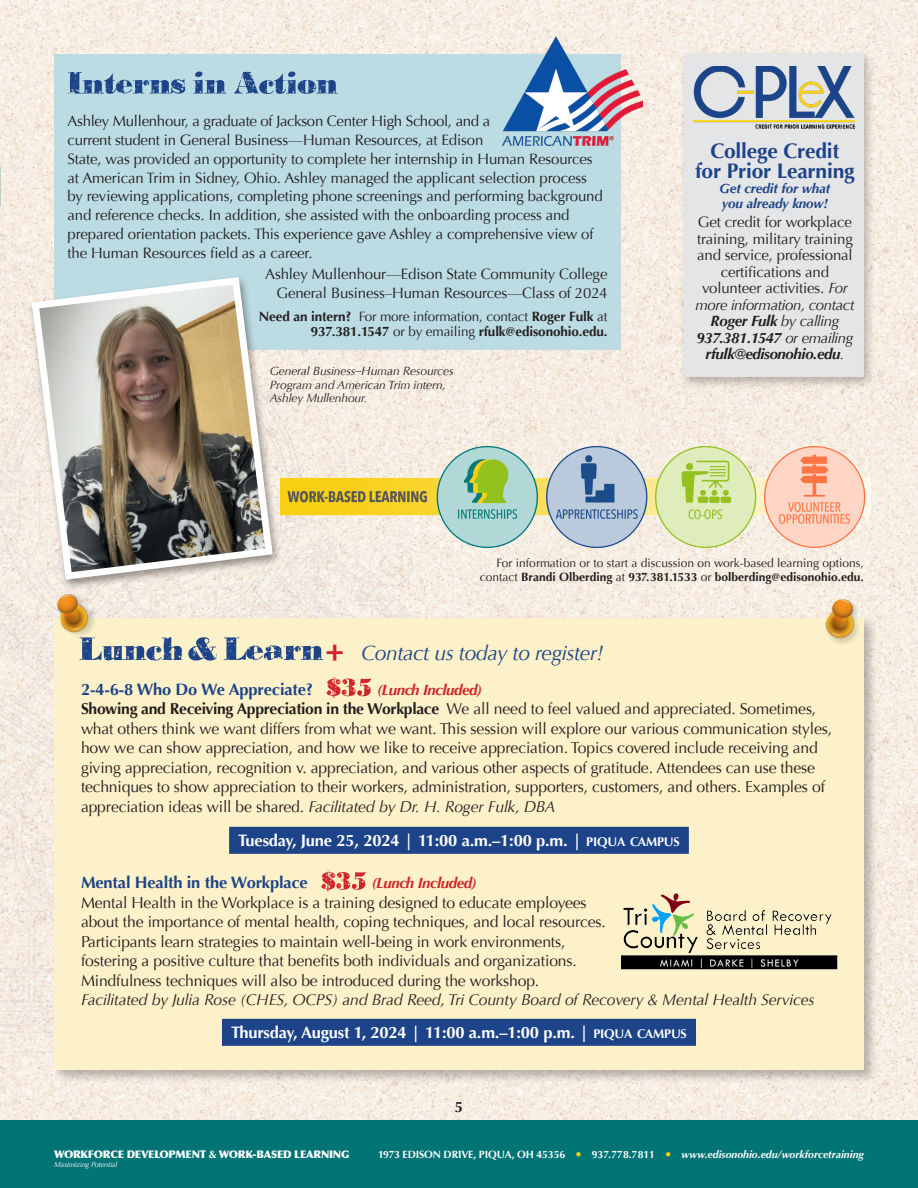
<style>
.page{position:relative;width:918px;height:1188px;background:#fff}
.page>*{position:absolute;margin:0;border:0;box-sizing:border-box;transform-origin:0 0}
.Body_Text{font:700 21px/19.5px "Optima";letter-spacing:-.01em;color:#1d4388;text-align:center}
.Body_Text-2{font:italic 21px "Optima";letter-spacing:-.02em;color:#1d4388}
.Body_Text-3{font:700 16.5px "Optima";letter-spacing:-.01em;color:#fff}
.Body_Text-4{font:700 16.5px "Optima";letter-spacing:-.01em;color:#1d4388}
.Body_Text-5{font:15.75px/19.5px "Optima";letter-spacing:-.01em;color:#231f20}
.Body_Text-6{font:15px/16.5px "Optima";letter-spacing:-.01em;color:#231f20;text-align:center}
.Body_Text-7{font:italic 700 15px "Optima";letter-spacing:-.025em;color:#d1232a}
.Body_Text-8{font:700 15px "Optima";color:#231f20}
.Body_Text-9{font:700 13.5px/15px "Optima";letter-spacing:-.01em;color:#231f20;text-align:right}
.Body_Text-10{font:italic 700 13.5px/15px "Optima";letter-spacing:-.01em;color:#1d4388}
.Source_Text{font:12px/13.5px "Optima";color:#231f20;text-align:right}
.Source_Text-2{font:italic 12px/13.5px "Optima";letter-spacing:-.01em;color:#231f20}
.t1{font:700 10.5px "Optima";letter-spacing:-.01em;color:#fff}
.t2{font:900 10.5px "Optima";letter-spacing:-.025em;color:#fff}
.t3{font:italic 7.5px "Optima";letter-spacing:-.025em;color:#fff}
.s1{font-weight:400}
.s2{font-style:italic}
.s3{font-weight:700;font-style:italic}
.s4{font-weight:700}
.s5{font-weight:900;font-style:normal;font-size:30px;color:#d1232a}
.s6{font-size:12.6px}
.s7{font-style:inherit}
.s8{font-weight:700;font-size:10.8px}
.s9{color:#f7cf12}
</style>
<div class="page">
<img style="left:0;top:0;width:918px;height:1120px">
<svg style="left:468px;top:226px;width:397px;height:390px;background:#f5ece1"></svg>
<svg style="left:656px;top:399px;width:21px;height:16px"></svg>
<svg style="left:676px;top:429px;width:66px;height:16px"></svg>
<svg style="left:489px;top:550px;width:21px;height:8px"></svg>
<svg style="left:602px;top:605px;width:12px;height:11px"></svg>
<svg style="left:0;top:53px;width:61px;height:281px;background:#f5ebe1"></svg>
<svg style="left:2px;top:303px;width:15px;height:14px"></svg>
<svg style="left:0;top:334px;width:468px;height:721px;background:#f3eae0"></svg>
<div style="left:0;top:1120px;width:918px;height:68px;background:#007374"></div>
<img style="left:0;top:204px;width:1px;height:508px">
<img style="left:323px;top:445px;width:548px;height:105px">
<div style="left:679px;top:50px;width:196px;height:341px;background:#231f20;opacity:.28"></div>
<div style="left:684px;top:53px;width:180px;height:324px;background:#e4e5e7"></div>
<img style="left:694px;top:66px;width:161px;height:63px">
<div style="left:54px;top:55px;width:567px;height:295px;background:#b6dae4"></div>
<svg style="left:68px;top:71px;width:270px;height:23px"></svg>
<img style="left:502px;top:37px;width:140px;height:108px">
<svg style="left:28px;top:273px;width:248px;height:310px"></svg>
<div style="left:52px;top:616px;width:826px;height:468px;background:#231f20;opacity:.3"></div>
<div style="left:54px;top:619px;width:810px;height:451px;background:#fcf1c8"></div>
<img style="left:808px;top:585px;width:85px;height:84px">
<div style="left:229px;top:827px;width:460px;height:18px;background:#1d4388"></div>
<div style="left:229px;top:843px;width:460px;height:11px;background:#1d4388"></div>
<div style="left:222px;top:1019px;width:474px;height:18px;background:#1d4388"></div>
<div style="left:222px;top:1035px;width:474px;height:11px;background:#1d4388"></div>
<svg style="left:326px;top:677px;width:45px;height:21px"></svg>
<svg style="left:321px;top:870px;width:45px;height:21px"></svg>
<img style="left:44px;top:365px;width:279px;height:296px">
<img style="left:622px;top:893px;width:216px;height:76px">
<p class="Body_Text-6" style="left:68px;top:112px;width:537px;line-height:18.8px;text-align:left">Ashley Mullenhour, a graduate of Jackson Center High School, and a<br>current student in General Business—Human Resources, at Edison<br>State, was provided an opportunity to complete her internship in Human Resources at American Trim in Sidney, Ohio. Ashley managed the applicant selection process by reviewing applications, completing phone screenings and performing background and reference checks. In addition, she assisted with the onboarding process and prepared orientation packets. This experience gave Ashley a comprehensive view of the Human Resources field as a career.</p>
<p class="Body_Text-6" style="left:265px;top:266px;width:344px">Ashley Mullenhour—Edison State Community College</p>
<p class="Body_Text-6" style="left:277px;top:285px;width:332px">General Business–Human Resources—Class of 2024</p>
<p class="Body_Text-9" style="left:259px;top:309px;width:350px">Need an intern? <span class="s1">For more information, contact</span> Roger Fulk <span class="s1">at<br></span>937.381.1547 <span class="s1">or by emailing</span> rfulk@edisonohio.edu.</p>
<p class="Source_Text-2" style="left:270px;top:365px;width:186px">General Business–Human Resources<br>Program and American Trim intern,<br>Ashley Mullenhour.</p>
<p class="Body_Text" style="left:695px;top:142px;width:161px">College Credit for Prior Learning</p>
<p class="Body_Text-10" style="left:720px;top:181px;width:112px">Get credit for what you already know!</p>
<p class="Body_Text-6" style="left:695px;top:214px;width:161px">Get credit for workplace training, military training and service, professional certifications and volunteer activities. <span class="s2">For more information, contact<br></span><span class="s3">Roger Fulk</span> <span class="s2">by calling<br></span><span class="s3">937.381.1547</span> <span class="s2">or emailing </span><span class="s3">rfulk@edisonohio.edu</span><span class="s2">.</span></p>
<p class="Source_Text" style="left:480px;top:557px;width:386px">For information or to start a discussion on work-based learning options, contact <span class="s4">Brandi Olberding</span> at <span class="s4">937.381.1533</span> or <span class="s4">bolberding@edisonohio.edu.</span></p>
<p class="Body_Text-2" style="left:325px;top:641px;width:280px"><span class="s5">+</span> Contact us today to register!</p>
<p class="Body_Text-4" style="left:81px;top:680px;width:234px">2-4-6-8 Who Do We Appreciate?</p>
<p class="Body_Text-7" style="left:377px;top:681px;width:107px">(Lunch Included)</p>
<p class="Body_Text-5" style="left:81px;top:699px;width:753px"><span class="s4">Showing and Receiving Appreciation in the Workplace</span> We all need to feel valued and appreciated. Sometimes, what others think we want differs from what we want. This session will explore our various communication styles, how we can show appreciation, and how we like to receive appreciation. Topics covered include receiving and giving appreciation, recognition v. appreciation, and various other aspects of gratitude. Attendees can use these techniques to show appreciation to their workers, administration, supporters, customers, and others. Examples of appreciation ideas will be shared. <span class="s2">Facilitated by Dr. H. Roger Fulk, DBA</span></p>
<p class="Body_Text-3" style="left:238px;top:831px;width:443px">Tuesday, June 25, 2024 | 11:00 a.m.–1:00 p.m. | <span class="s6">PIQUA CAMPUS</span></p>
<p class="Body_Text-4" style="left:81px;top:873px;width:228px">Mental Health in the Workplace</p>
<p class="Body_Text-7" style="left:372px;top:874px;width:107px">(Lunch Included)</p>
<p class="Body_Text-5" style="left:81px;top:893px;width:735px">Mental Health in the Workplace is a training designed to educate employees<br>about the importance of mental health, coping techniques, and local resources.<br>Participants learn strategies to maintain well-being in work environments,<br>fostering a positive culture that benefits both individuals and organizations.<br>Mindfulness techniques will also be introduced during the workshop.<br><span class="s2">Facilitated by Julia Rose (CHES, OCPS) and Brad Reed, Tri County Board of Recovery &amp; Mental Health Services</span></p>
<p class="Body_Text-3" style="left:231px;top:1023px;width:457px">Thursday, August 1, 2024 | 11:00 a.m.–1:00 p.m. | <span class="s6">PIQUA CAMPUS</span></p>
<p class="Body_Text-8" style="left:455px;top:1098px;width:10px">5</p>
<p class="t2" style="left:54px;top:1147px;width:297px"><span class="s7">WORKFORCE</span> DEVELOPMENT <span class="s8">&amp;</span> WORK-BASED LEARNING</p>
<p class="t1" style="left:378px;top:1148px;width:487px">1973 EDISON DRIVE, PIQUA, OH 45356 <span class="s9">●</span> 937.778.7811 <span class="s9">●</span> <span class="s2">www.edisonohio.edu/workforcetraining</span></p>
<p class="t3" style="left:54px;top:1160px;width:65px">Maximizing Potential</p>
</div>
